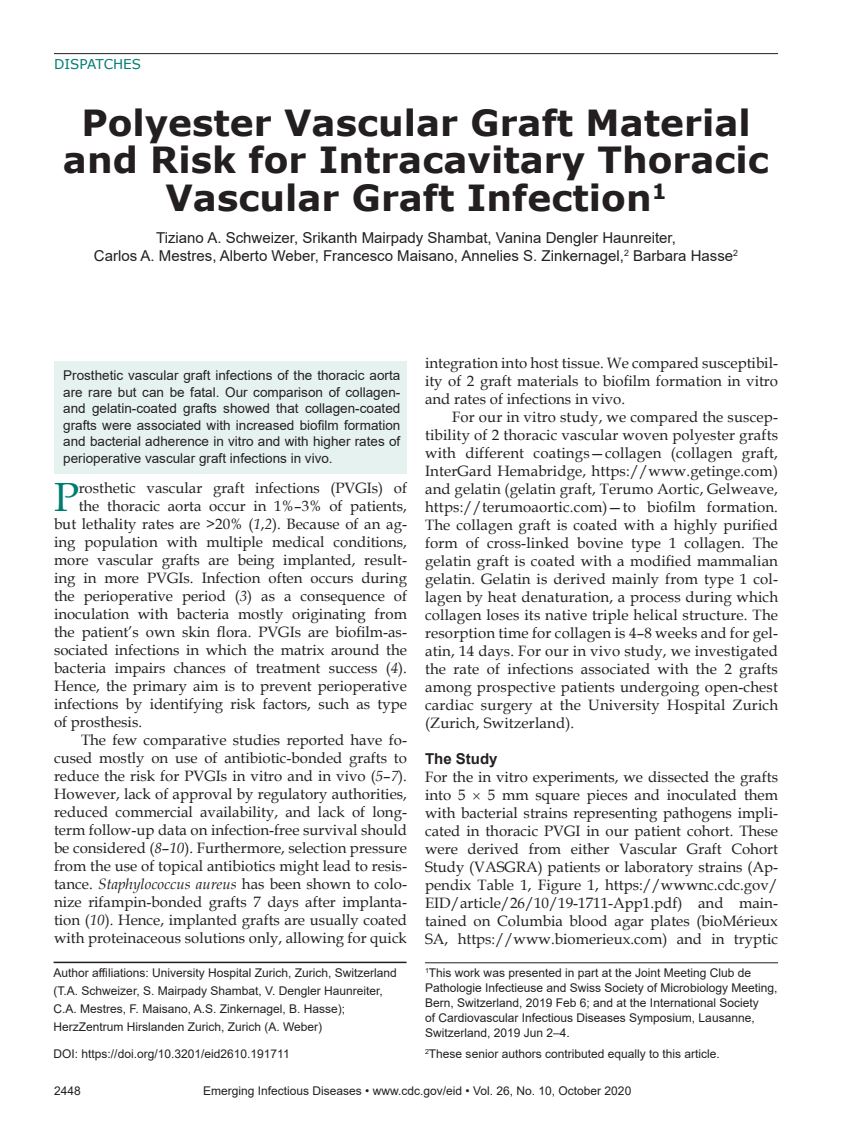
<style>
.page{position:relative;width:851px;height:1134px;background:#fff}
.page>*{position:absolute;margin:0;border:0;box-sizing:border-box;transform-origin:0 0}
.Drop_Cap{font:40.8px "Book Antiqua";color:#007d70}
.Article_Title{font:700 36px/37.5px "Verdana";color:#231f20;text-align:center}
.Body_Text{font:15px/18px "Book Antiqua";color:#231f20;text-align:justify}
.Drop_Cap-2{font:15px "Book Antiqua";color:#231f20}
.BodyText2{font:15px/18px "Book Antiqua";color:#231f20}
.Authors{font:15px/18px "Arial";color:#231f20;text-align:center}
.t1{font:700 15px "Arial";color:#231f20}
.Abstract{font:13.5px/16.5px "Arial";color:#231f20;text-align:justify}
.t2{font:13.5px "Verdana";color:#007d70}
.Footnote{font:12px/15px "Arial";color:#231f20}
.Affiliations{font:12px/18px "Arial";color:#231f20}
.DOI{font:12px "Arial";color:#231f20}
.s1{font-style:italic}
</style>
<div class="page">
<hr style="left:54px;top:53px;width:724px;height:1px;background:#231f20">
<div style="left:54px;top:362px;width:352px;height:112px;background:#e6f2f0"></div>
<hr style="left:54px;top:962px;width:352px;height:1px;background:#231f20">
<hr style="left:425px;top:962px;width:353px;height:1px;background:#231f20">
<p class="t2" style="left:54px;top:55px;width:88px">DISPATCHES</p>
<p class="Article_Title" style="left:63px;top:103px;width:707px">Polyester Vascular Graft Material and Risk for Intracavitary Thoracic<br>Vascular Graft Infection<sup>1</sup></p>
<p class="Authors" style="left:94px;top:229px;width:645px">Tiziano A. Schweizer, Srikanth Mairpady Shambat, Vanina Dengler Haunreiter,<br>Carlos A. Mestres, Alberto Weber, Francesco Maisano, Annelies S. Zinkernagel,<sup>2</sup> Barbara Hasse<sup>2</sup></p>
<p class="Abstract" style="left:63px;top:367px;width:338px">Prosthetic vascular graft infections of the thoracic aorta are rare but can be fatal. Our comparison of collagen&shy;and gelatin-coated grafts showed that collagen-coated grafts were associated with increased biofilm formation and bacterial adherence in vitro and with higher rates of perioperative vascular graft infections in vivo.</p>
<p class="Drop_Cap" style="left:54px;top:469px;width:26px">P</p>
<p class="Drop_Cap-2" style="left:79px;top:477px;width:330px">rosthetic vascular graft infections (PVGIs) of</p>
<p class="Drop_Cap-2" style="left:79px;top:495px;width:330px">the thoracic aorta occur in 1%–3% of patients,</p>
<p class="Drop_Cap-2" style="left:54px;top:513px;width:354px">but lethality rates are &gt;20% (<span class="s1">1</span>,<span class="s1">2</span>). Because of an ag-</p>
<p class="Drop_Cap-2" style="left:54px;top:531px;width:354px">ing population with multiple medical conditions,</p>
<p class="Drop_Cap-2" style="left:54px;top:549px;width:354px">more vascular grafts are being implanted, result-</p>
<p class="Drop_Cap-2" style="left:54px;top:567px;width:354px">ing in more PVGIs. Infection often occurs during</p>
<p class="Drop_Cap-2" style="left:54px;top:585px;width:354px">the perioperative period (<span class="s1">3</span>) as a consequence of</p>
<p class="Drop_Cap-2" style="left:54px;top:603px;width:354px">inoculation with bacteria mostly originating from</p>
<p class="Drop_Cap-2" style="left:54px;top:621px;width:354px">the patient’s own skin flora. PVGIs are biofilm-as-</p>
<p class="Drop_Cap-2" style="left:54px;top:639px;width:354px">sociated infections in which the matrix around the</p>
<p class="Drop_Cap-2" style="left:54px;top:657px;width:354px">bacteria impairs chances of treatment success (<span class="s1">4</span>).</p>
<p class="Drop_Cap-2" style="left:54px;top:675px;width:354px">Hence, the primary aim is to prevent perioperative</p>
<p class="Drop_Cap-2" style="left:54px;top:693px;width:354px">infections by identifying risk factors, such as type</p>
<p class="Drop_Cap-2" style="left:54px;top:711px;width:90px">of prosthesis.</p>
<p class="Body_Text" style="left:54px;top:730px;width:354px;text-indent:27px">The few comparative studies reported have fo&shy;cused mostly on use of antibiotic-bonded grafts to reduce the risk for PVGIs in vitro and in vivo (<span class="s1">5</span>–<span class="s1">7</span>).<br>However, lack of approval by regulatory authorities, reduced commercial availability, and lack of long&shy;term follow-up data on infection-free survival should be considered (<span class="s1">8</span>–<span class="s1">10</span>). Furthermore, selection pressure from the use of topical antibiotics might lead to resis&shy;tance. <span class="s1">Staphylococcus aureus</span> has been shown to colo&shy;nize rifampin-bonded grafts 7 days after implanta&shy;tion (<span class="s1">10</span>). Hence, implanted grafts are usually coated with proteinaceous solutions only, allowing for quick</p>
<p class="Affiliations" style="left:54px;top:963px;width:345px">Author affiliations: University Hospital Zurich, Zurich, Switzerland (T.A. Schweizer, S. Mairpady Shambat, V. Dengler Haunreiter, C.A. Mestres, F. Maisano, A.S. Zinkernagel, B. Hasse); HerzZentrum Hirslanden Zurich, Zurich (A. Weber)</p>
<p class="DOI" style="left:54px;top:1045px;width:237px">DOI: https://doi.org/10.3201/eid2610.191711</p>
<p class="Body_Text" style="left:425px;top:354px;width:354px">integration into host tissue. We compared susceptibil&shy;ity of 2 graft materials to biofilm formation in vitro and rates of infections in vivo.</p>
<p class="Body_Text" style="left:425px;top:408px;width:354px;text-indent:27px">For our in vitro study, we compared the suscep&shy;tibility of 2 thoracic vascular woven polyester grafts with different coatings—collagen (collagen graft, InterGard Hemabridge, https://www.getinge.com) and gelatin (gelatin graft, Terumo Aortic, Gelweave, https://terumoaortic.com)—to biofilm formation.<br>The collagen graft is coated with a highly purified form of cross-linked bovine type 1 collagen. The gelatin graft is coated with a modified mammalian gelatin. Gelatin is derived mainly from type 1 col&shy;lagen by heat denaturation, a process during which collagen loses its native triple helical structure. The resorption time for collagen is 4–8 weeks and for gel&shy;atin, 14 days. For our in vivo study, we investigated the rate of infections associated with the 2 grafts among prospective patients undergoing open-chest cardiac surgery at the University Hospital Zurich (Zurich, Switzerland).</p>
<h1 class="t1" style="left:425px;top:749px;width:74px">The Study</h1>
<p class="BodyText2" style="left:425px;top:768px;width:354px">For the in vitro experiments, we dissected the grafts into 5</p>
<p class="BodyText2" style="left:425px;top:786px;width:354px;text-align:justify;text-indent:63px">5 mm square pieces and inoculated them with bacterial strains representing pathogens impli&shy;cated in thoracic PVGI in our patient cohort. These were derived from either Vascular Graft Cohort Study (VASGRA) patients or laboratory strains (Ap&shy;pendix Table 1, Figure 1, https://wwwnc.cdc.gov/ EID/article/26/10/19-1711-App1.pdf) and main&shy;tained on Columbia blood agar plates (bioMérieux SA, https://www.biomerieux.com) and in tryptic</p>
<p class="Footnote" style="left:425px;top:965px;width:354px"><sup>1</sup>This work was presented in part at the Joint Meeting Club de Pathologie Infectieuse and Swiss Society of Microbiology Meeting, Bern, Switzerland, 2019 Feb 6; and at the International Society<br>of Cardiovascular Infectious Diseases Symposium, Lausanne, Switzerland, 2019 Jun 2–4.</p>
<p class="Footnote" style="left:425px;top:1046px;width:296px"><sup>2</sup>These senior authors contributed equally to this article.</p>
<p class="Footnote" style="left:54px;top:1084px;width:28px">2448</p>
<p class="Footnote" style="left:203px;top:1084px;width:429px">Emerging Infectious Diseases • www.cdc.gov/eid • Vol. 26, No. 10, October 2020</p>
</div>
